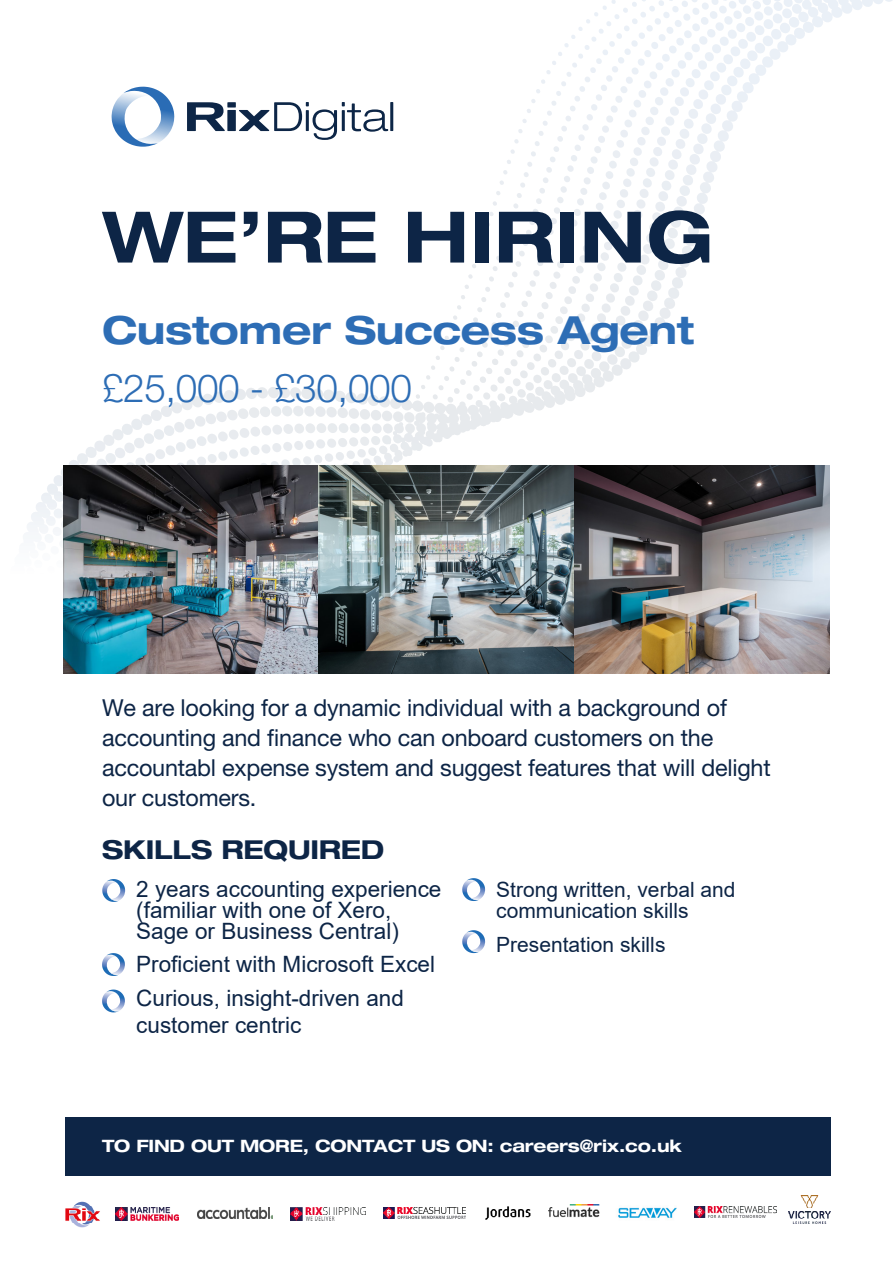
<style>
.page{position:relative;width:893px;height:1263px;background:#fff}
.page>*{position:absolute;margin:0;border:0;box-sizing:border-box;transform-origin:0 0}
.t1{font:700 expanded 71.1px "Helvetica Neue LT Pro";letter-spacing:.01em;color:#0d2546}
.t2{font:700 expanded 38.7px "Helvetica Neue LT Pro";letter-spacing:-.01em;color:#2d6db5}
.t3{font:300 38.7px "Helvetica Neue LT Pro";letter-spacing:-.01em;color:#2d6db5}
.t4{font:700 expanded 26.1px "Helvetica Neue LT Pro";letter-spacing:-.01em;color:#0d2546}
.t5{font:23.4px/30px "Helvetica Neue LT Pro";letter-spacing:-.01em;color:#0d2546}
.t6{font:22.5px/21px "Arial";color:#0d2546}
.t7{font:21px/21px "Arial";color:#0d2546}
.t8{font:700 expanded 17.1px "Helvetica Neue LT Pro";letter-spacing:-.01em;color:#fff}
</style>
<div class="page">
<svg style="left:690px;top:0;width:202px;height:226px"></svg>
<img style="left:64px;top:465px;width:765px;height:208px">
<div style="left:65px;top:1117px;width:766px;height:59px;background:#0d2546"></div>
<img style="left:65px;top:1202px;width:35px;height:25px">
<img style="left:115px;top:1208px;width:63px;height:12px">
<img style="left:291px;top:1207px;width:74px;height:13px">
<img style="left:788px;top:1195px;width:43px;height:29px">
<img style="left:383px;top:1207px;width:82px;height:12px">
<img style="left:485px;top:1206px;width:46px;height:14px">
<img style="left:548px;top:1204px;width:51px;height:13px">
<img style="left:618px;top:1207px;width:59px;height:11px">
<img style="left:694px;top:1206px;width:82px;height:11px">
<img style="left:198px;top:1208px;width:75px;height:10px">
<img style="left:102px;top:993px;width:17px;height:19px">
<img style="left:108px;top:989px;width:17px;height:22px">
<img style="left:106px;top:991px;width:13px;height:20px">
<img style="left:462px;top:880px;width:16px;height:21px">
<img style="left:467px;top:878px;width:18px;height:22px">
<img style="left:467px;top:880px;width:12px;height:20px">
<img style="left:102px;top:881px;width:16px;height:21px">
<img style="left:109px;top:879px;width:16px;height:21px">
<img style="left:107px;top:880px;width:12px;height:21px">
<img style="left:462px;top:932px;width:17px;height:21px">
<img style="left:467px;top:930px;width:18px;height:22px">
<img style="left:467px;top:932px;width:12px;height:20px">
<img style="left:102px;top:956px;width:16px;height:20px">
<img style="left:107px;top:953px;width:18px;height:21px">
<img style="left:106px;top:955px;width:13px;height:20px">
<svg style="left:112px;top:87px;width:63px;height:60px"></svg>
<svg style="left:187px;top:102px;width:201px;height:38px"></svg>
<hr style="left:390px;top:102px;width:3px;height:29px;background:#0d2647">
<p class="t1" style="left:102px;top:193px;width:613px">WE’RE HIRING</p>
<p class="t2" style="left:102px;top:306px;width:593px">Customer Success Agent</p>
<p class="t3" style="left:102px;top:365px;width:311px">£25,000 - £30,000</p>
<p class="t5" style="left:102px;top:692px;width:670px">We are looking for a dynamic individual with a background of accounting and finance who can onboard customers on the accountabl expense system and suggest features that will delight our customers.</p>
<p class="t4" style="left:102px;top:833px;width:284px">SKILLS REQUIRED</p>
<p class="t6" style="left:136px;top:878px;width:307px">2 years accounting experience (familiar with one of Xero,<br>Sage or Business Central)</p>
<p class="t6" style="left:136px;top:954px;width:300px">Proficient with Microsoft Excel</p>
<p class="t6" style="left:136px;top:984px;width:269px;line-height:27px">Curious, insight-driven and customer centric</p>
<p class="t7" style="left:496px;top:879px;width:241px">Strong written, verbal and communication skills</p>
<p class="t7" style="left:496px;top:933px;width:171px">Presentation skills</p>
<p class="t8" style="left:102px;top:1135px;width:581px">TO FIND OUT MORE, CONTACT US ON: careers@rix.co.uk</p>
</div>
